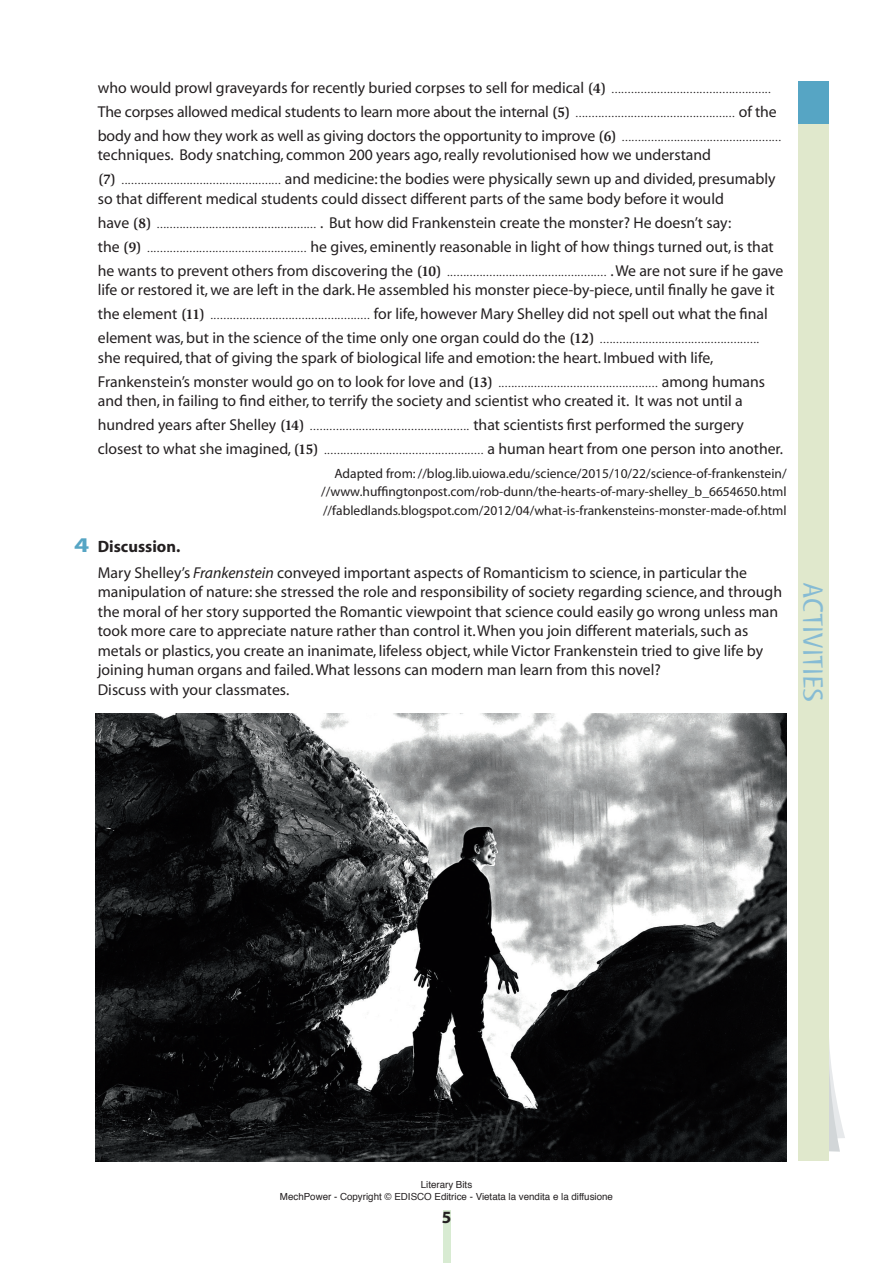
<style>
.page{position:relative;width:893px;height:1263px;background:#fff}
.page>*{position:absolute;margin:0;border:0;box-sizing:border-box;transform-origin:0 0}
.t1{font:28.5px "Myriad Tilt";letter-spacing:-.01em;color:#86bbd4;scale:1.26 1}
.t2{font:700 17.25px "Myriad";color:#231f20}
.consegna{font:700 16.5px "Myriad";color:#231f20}
.esercizi_1_cifra{font:15.75px/24px "Myriad";color:#231f20}
.fonte{font:13.5px "Myriad";color:#231f20}
.t3{font:9.75px/12px "Helvetica";color:#231f20;text-align:center}
.s1{font-family:"Slimbach";font-weight:700;font-size:14.25px}
.s2{font-family:"Slimbach";font-size:12px}
.s3{font-size:21px;color:#56a5c4}
.s4{font-style:italic}
</style>
<div class="page">
<div style="left:443px;top:1210px;width:7px;height:53px;background:#d8ebd2"></div>
<svg style="left:828px;top:1021px;width:17px;height:131px"></svg>
<div style="left:798px;top:122px;width:30px;height:1039px;background:#e0e8cc"></div>
<div style="left:798px;top:81px;width:30px;height:42px;background:#56a5c4"></div>
<img style="left:95px;top:714px;width:692px;height:447px">
<p class="esercizi_1_cifra" style="left:98px;top:76px;width:685px">who would prowl graveyards for recently buried corpses to sell for medical <span class="s1">(4)</span> <span class="s2">.................................................<br></span>The corpses allowed medical students to learn more about the internal <span class="s1">(5)</span> <span class="s2">.................................................</span> of the body and how they work as well as giving doctors the opportunity to improve <span class="s1">(6)</span> <span class="s2">.................................................</span></p>
<p class="esercizi_1_cifra" style="left:98px;top:144px;width:679px">techniques. Body snatching, common 200 years ago, really revolutionised how we understand<br><span class="s1">(7)</span> <span class="s2">.................................................</span> and medicine: the bodies were physically sewn up and divided, presumably</p>
<p class="esercizi_1_cifra" style="left:98px;top:187px;width:687px">so that different medical students could dissect different parts of the same body before it would<br>have <span class="s1">(8)</span> <span class="s2">.................................................</span> . But how did Frankenstein create the monster? He doesn’t say:<br>the <span class="s1">(9)</span> <span class="s2">.................................................</span> he gives, eminently reasonable in light of how things turned out, is that he wants to prevent others from discovering the <span class="s1">(10)</span> <span class="s2">.................................................</span> . We are not sure if he gave</p>
<p class="esercizi_1_cifra" style="left:98px;top:279px;width:678px">life or restored it, we are left in the dark. He assembled his monster piece-by-piece, until finally he gave it the element <span class="s1">(11)</span> <span class="s2">.................................................</span> for life, however Mary Shelley did not spell out what the final element was, but in the science of the time only one organ could do the <span class="s1">(12)</span> <span class="s2">.................................................</span></p>
<p class="esercizi_1_cifra" style="left:98px;top:346px;width:669px">she required, that of giving the spark of biological life and emotion: the heart. Imbued with life,<br>Frankenstein’s monster would go on to look for love and <span class="s1">(13)</span> <span class="s2">.................................................</span> among humans</p>
<p class="esercizi_1_cifra" style="left:98px;top:390px;width:687px">and then, in failing to find either, to terrify the society and scientist who created it. It was not until a hundred years after Shelley <span class="s1">(14)</span> <span class="s2">.................................................</span> that scientists first performed the surgery closest to what she imagined, <span class="s1">(15)</span> <span class="s2">.................................................</span> a human heart from one person into another.</p>
<p class="fonte" style="left:334px;top:467px;width:454px">Adapted from: //blog.lib.uiowa.edu/science/2015/10/22/science-of-frankenstein/</p>
<p class="fonte" style="left:321px;top:485px;width:467px">//www.huffingtonpost.com/rob-dunn/the-hearts-of-mary-shelley_b_6654650.html</p>
<p class="fonte" style="left:323px;top:504px;width:465px">//fabledlands.blogspot.com/2012/04/what-is-frankensteins-monster-made-of.html</p>
<p class="consegna" style="left:74px;top:538px;width:108px"><span class="s3">4</span> Discussion.</p>
<p class="esercizi_1_cifra" style="left:98px;top:563px;width:686px;line-height:19.5px">Mary Shelley’s <span class="s4">Frankenstein</span> conveyed important aspects of Romanticism to science, in particular the manipulation of nature: she stressed the role and responsibility of society regarding science, and through the moral of her story supported the Romantic viewpoint that science could easily go wrong unless man took more care to appreciate nature rather than control it. When you join different materials, such as metals or plastics, you create an inanimate, lifeless object, while Victor Frankenstein tried to give life by joining human organs and failed. What lessons can modern man learn from this novel?</p>
<p class="esercizi_1_cifra" style="left:98px;top:678px;width:193px">Discuss with your classmates.</p>
<p class="t1" style="left:828px;top:582px;width:96px;rotate:90deg">ACTIVITIES</p>
<p class="t3" style="left:280px;top:1179px;width:335px">Literary Bits<br>MechPower - Copyright © EDISCO Editrice - Vietata la vendita e la diffusione</p>
<p class="t2" style="left:442px;top:1208px;width:11px">5</p>
</div>
